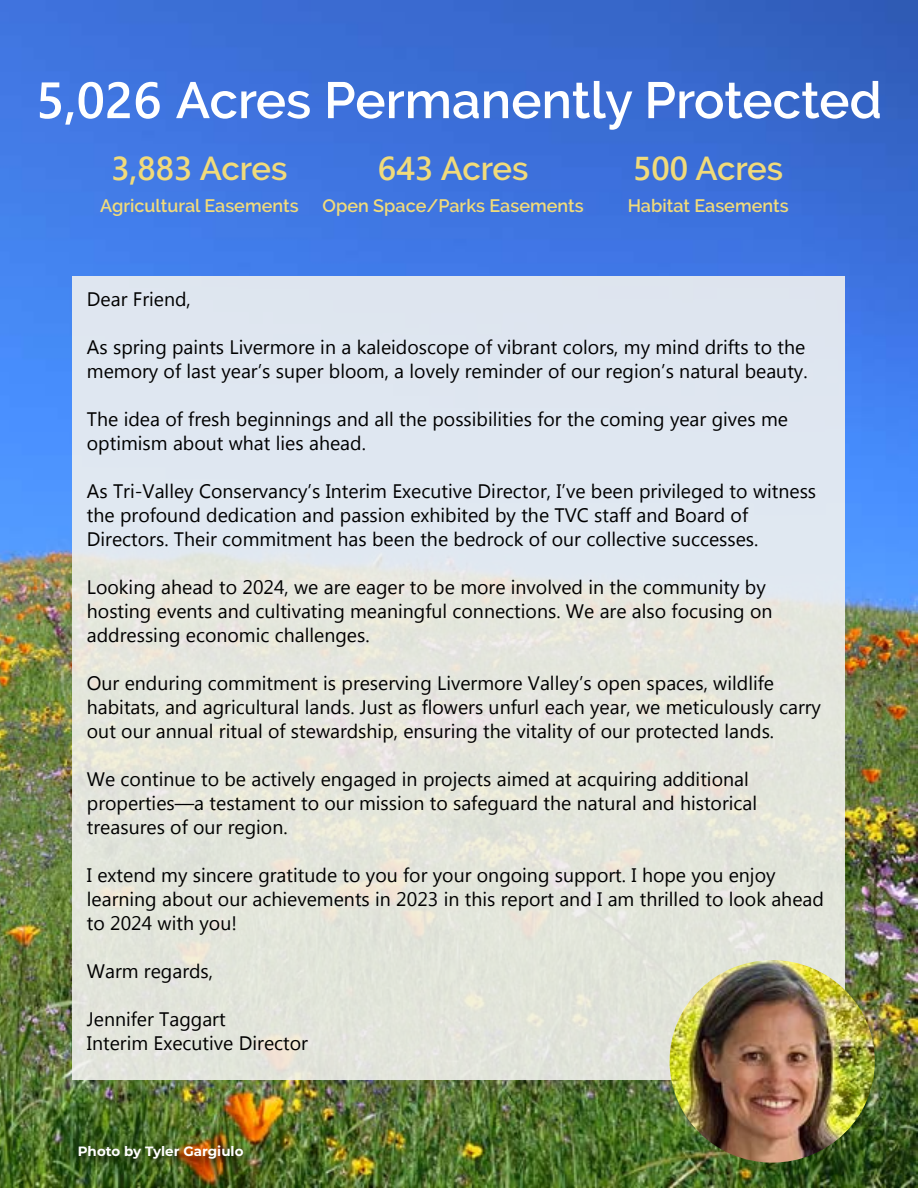
<style>
.page{position:relative;width:918px;height:1188px;background:#fff}
.page>*{position:absolute;margin:0;border:0;box-sizing:border-box;transform-origin:0 0}
.t1{font:600 51px "Raleway";color:#fff}
.t2{font:600 33px "Raleway";letter-spacing:-.005em;color:#f1db7a}
.t3{font:600 33px "Segoe UI";color:#f1db7a}
.t4{font:19.5px/24px "Microsoft New Tai Lue";color:#000}
.t5{font:600 18px "Raleway";color:#f1db7a}
.t6{font:700 13.5px "Montserrat";color:#fff}
.s1{font-family:"Segoe UI"}
.s2{font-family:"Raleway"}
</style>
<div class="page">
<img style="left:0;top:0;width:918px;height:1188px">
<div style="left:73px;top:276px;width:772px;height:804px;background:linear-gradient(to bottom,#dfe7f2,#e5e5d4)"></div>
<img style="left:670px;top:960px;width:205px;height:203px">
<div style="left:74px;top:1142px;width:180px;height:29px;background:#000;opacity:.58"></div>
<h1 class="t1" style="left:36px;top:71px;width:847px"><span class="s1">5,026</span> Acres Permanently Protected</h1>
<h2 class="t3" style="left:111px;top:137px;width:178px">3,883 <span class="s2">Acres</span></h2>
<h2 class="t2" style="left:378px;top:150px;width:152px"><span class="s1">643</span> Acres</h2>
<h2 class="t2" style="left:633px;top:150px;width:151px"><span class="s1">500</span> Acres</h2>
<p class="t5" style="left:100px;top:195px;width:200px">Agricultural Easements</p>
<p class="t5" style="left:323px;top:195px;width:263px">Open Space/Parks Easements</p>
<p class="t5" style="left:628px;top:195px;width:162px">Habitat Easements</p>
<p class="t4" style="left:87px;top:289px;width:105px">Dear Friend,</p>
<p class="t4" style="left:87px;top:337px;width:722px">As spring paints Livermore in a kaleidoscope of vibrant colors, my mind drifts to the memory of last year’s super bloom, a lovely reminder of our region’s natural beauty.</p>
<p class="t4" style="left:87px;top:409px;width:703px">The idea of fresh beginnings and all the possibilities for the coming year gives me optimism about what lies ahead.</p>
<p class="t4" style="left:87px;top:481px;width:731px">As Tri-Valley Conservancy’s Interim Executive Director, I’ve been privileged to witness the profound dedication and passion exhibited by the TVC staff and Board of<br>Directors. Their commitment has been the bedrock of our collective successes.</p>
<p class="t4" style="left:87px;top:577px;width:687px">Looking ahead to 2024, we are eager to be more involved in the community by hosting events and cultivating meaningful connections. We are also focusing on addressing economic challenges.</p>
<p class="t4" style="left:87px;top:673px;width:736px">Our enduring commitment is preserving Livermore Valley’s open spaces, wildlife habitats, and agricultural lands. Just as flowers unfurl each year, we meticulously carry out our annual ritual of stewardship, ensuring the vitality of our protected lands.</p>
<p class="t4" style="left:87px;top:769px;width:672px">We continue to be actively engaged in projects aimed at acquiring additional properties—a testament to our mission to safeguard the natural and historical treasures of our region.</p>
<p class="t4" style="left:87px;top:865px;width:739px">I extend my sincere gratitude to you for your ongoing support. I hope you enjoy learning about our achievements in 2023 in this report and I am thrilled to look ahead to 2024 with you!</p>
<p class="t4" style="left:87px;top:961px;width:128px">Warm regards,</p>
<p class="t4" style="left:87px;top:1009px;width:223px">Jennifer Taggart<br>Interim Executive Director</p>
<p class="t6" style="left:78px;top:1142px;width:167px">Photo by Tyler Gargiulo</p>
</div>
